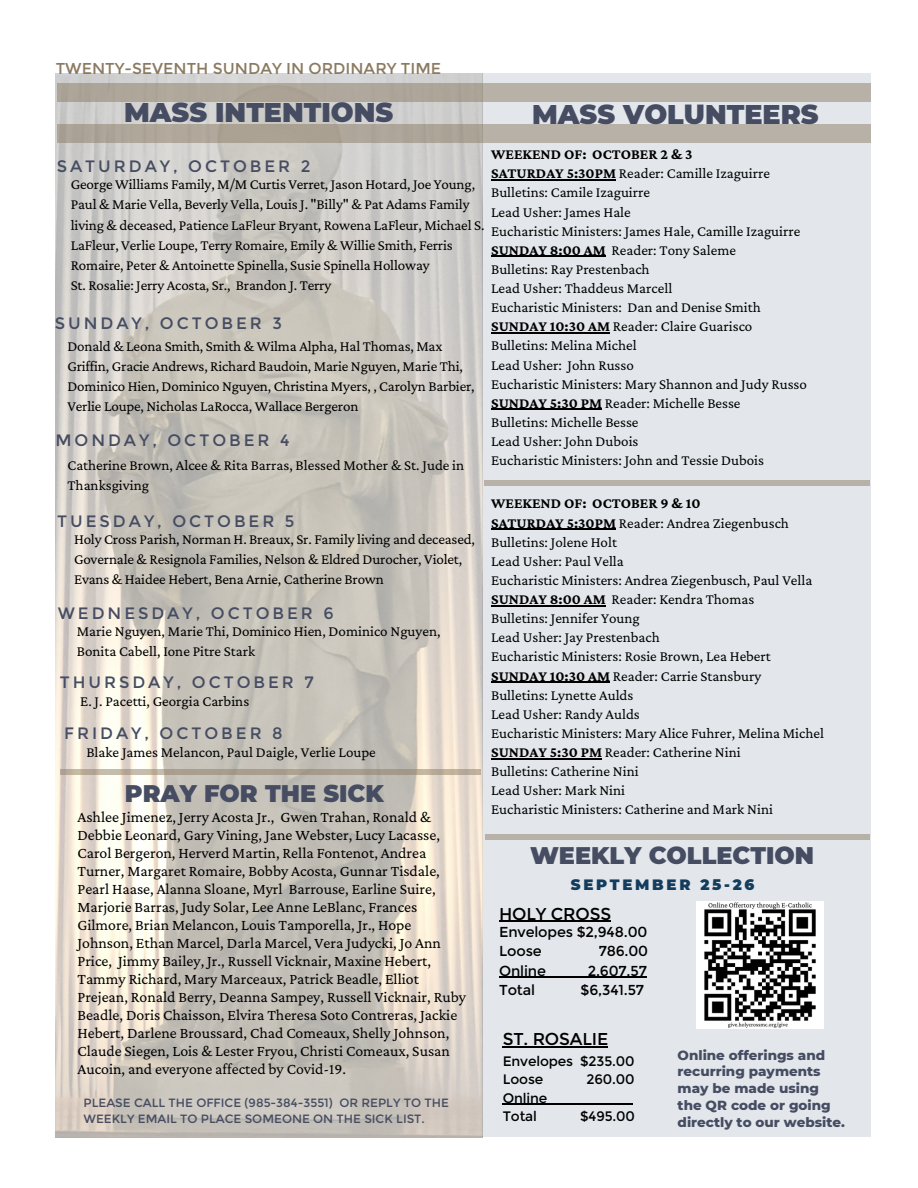
<style>
.page{position:relative;width:918px;height:1188px;background:#fff}
.page>*{position:absolute;margin:0;border:0;box-sizing:border-box;transform-origin:0 0}
.t1{font:900 27px "Montserrat";color:#464d62}
.t2{font:900 24px "Montserrat";color:#464d62}
.t3{font:17.1px "Montserrat";letter-spacing:-.01em;color:#000}
.t4{font:16.5px "Montserrat";letter-spacing:.18em;color:#464d62}
.t5{font:15.75px/18px "Crimson Pro";color:#000}
.t6{font:15.75px "Montserrat";color:#8b7a62}
.t7{font:15px/20.2px "Crimson Pro";color:#000}
.t8{font:700 15px "Crimson Pro";color:#000}
.t9{font:900 15px "Montserrat";letter-spacing:.18em;color:#133c5d}
.t10{font:14.4px "Montserrat";letter-spacing:-.01em;color:#000}
.t11{font:13.65px "Montserrat";letter-spacing:-.01em;color:#000}
.t12{font:800 13.5px/16.8px "Montserrat";color:#464d62}
.t13{font:12px/16px "Montserrat";color:#464d62}
.s1{font-weight:700}
</style>
<div class="page">
<div style="left:482px;top:74px;width:388px;height:1063px;background:#e3e7eb"></div>
<img style="left:56px;top:74px;width:426px;height:1063px">
<div style="left:57px;top:124px;width:814px;height:19px;background:#b1a89c"></div>
<div style="left:57px;top:83px;width:814px;height:19px;background:#b2aa9d"></div>
<svg style="left:60px;top:769px;width:421px;height:5px;background:#b0a493"></svg>
<div style="left:484px;top:480px;width:386px;height:6px;background:#b7b1a7"></div>
<div style="left:485px;top:834px;width:385px;height:6px;background:#b7b1a7"></div>
<hr style="left:499px;top:921px;width:112px;height:1px;background:#000">
<hr style="left:499px;top:977px;width:47px;height:1px;background:#000">
<hr style="left:546px;top:977px;width:42px;height:1px;background:#000">
<hr style="left:588px;top:977px;width:59px;height:1px;background:#000">
<hr style="left:503px;top:1046px;width:105px;height:1px;background:#000">
<hr style="left:503px;top:1104px;width:44px;height:1px;background:#000">
<hr style="left:547px;top:1104px;width:76px;height:1px;background:#000">
<img style="left:696px;top:901px;width:127px;height:128px">
<hr style="left:491px;top:179px;width:125px;height:2px;background:#000">
<hr style="left:491px;top:256px;width:115px;height:1px;background:#000">
<hr style="left:491px;top:332px;width:119px;height:2px;background:#000">
<hr style="left:491px;top:409px;width:111px;height:1px;background:#000">
<hr style="left:491px;top:529px;width:125px;height:1px;background:#000">
<hr style="left:491px;top:605px;width:115px;height:1px;background:#000">
<hr style="left:491px;top:682px;width:119px;height:1px;background:#000">
<hr style="left:491px;top:758px;width:111px;height:1px;background:#000">
<p class="t6" style="left:56px;top:58px;width:387px">TWENTY-SEVENTH SUNDAY IN ORDINARY TIME</p>
<p class="t1" style="left:124px;top:96px;width:271px">MASS INTENTIONS</p>
<p class="t1" style="left:532px;top:97px;width:288px">MASS VOLUNTEERS</p>
<p class="t8" style="left:491px;top:146px;width:203px">WEEKEND OF: OCTOBER 2 &amp; 3</p>
<p class="t7" style="left:491px;top:163px;width:280px"><span class="s1">SATURDAY 5:30PM</span> Reader: Camille Izaguirre</p>
<p class="t7" style="left:491px;top:182px;width:160px">Bulletins: Camile Izaguirre</p>
<p class="t7" style="left:491px;top:201px;width:141px">Lead Usher: James Hale</p>
<p class="t7" style="left:491px;top:220px;width:311px">Eucharistic Ministers: James Hale, Camille Izaguirre</p>
<p class="t7" style="left:491px;top:240px;width:246px"><span class="s1">SUNDAY 8:00 AM</span> Reader: Tony Saleme</p>
<p class="t7" style="left:491px;top:259px;width:160px">Bulletins: Ray Prestenbach</p>
<p class="t7" style="left:491px;top:278px;width:183px">Lead Usher: Thaddeus Marcell</p>
<p class="t7" style="left:491px;top:297px;width:271px">Eucharistic Ministers: Dan and Denise Smith</p>
<p class="t7" style="left:491px;top:316px;width:263px"><span class="s1">SUNDAY 10:30 AM</span> Reader: Claire Guarisco</p>
<p class="t7" style="left:491px;top:335px;width:147px">Bulletins: Melina Michel</p>
<p class="t7" style="left:491px;top:354px;width:144px">Lead Usher: John Russo</p>
<p class="t7" style="left:491px;top:373px;width:317px">Eucharistic Ministers: Mary Shannon and Judy Russo</p>
<p class="t7" style="left:491px;top:393px;width:251px"><span class="s1">SUNDAY 5:30 PM</span> Reader: Michelle Besse</p>
<p class="t7" style="left:491px;top:412px;width:149px">Bulletins: Michelle Besse</p>
<p class="t7" style="left:491px;top:431px;width:149px">Lead Usher: John Dubois</p>
<p class="t7" style="left:491px;top:450px;width:274px">Eucharistic Ministers: John and Tessie Dubois</p>
<p class="t8" style="left:491px;top:495px;width:211px">WEEKEND OF: OCTOBER 9 &amp; 10</p>
<p class="t7" style="left:491px;top:512px;width:299px"><span class="s1">SATURDAY 5:30PM</span> Reader: Andrea Ziegenbusch</p>
<p class="t7" style="left:491px;top:532px;width:127px">Bulletins: Jolene Holt</p>
<p class="t7" style="left:491px;top:551px;width:134px">Lead Usher: Paul Vella</p>
<p class="t7" style="left:491px;top:570px;width:323px">Eucharistic Ministers: Andrea Ziegenbusch, Paul Vella</p>
<p class="t7" style="left:491px;top:589px;width:265px"><span class="s1">SUNDAY 8:00 AM</span> Reader: Kendra Thomas</p>
<p class="t7" style="left:491px;top:608px;width:150px">Bulletins: Jennifer Young</p>
<p class="t7" style="left:491px;top:627px;width:170px">Lead Usher: Jay Prestenbach</p>
<p class="t7" style="left:491px;top:646px;width:281px">Eucharistic Ministers: Rosie Brown, Lea Hebert</p>
<p class="t7" style="left:491px;top:665px;width:272px"><span class="s1">SUNDAY 10:30 AM</span> Reader: Carrie Stansbury</p>
<p class="t7" style="left:491px;top:685px;width:144px">Bulletins: Lynette Aulds</p>
<p class="t7" style="left:491px;top:704px;width:150px">Lead Usher: Randy Aulds</p>
<p class="t7" style="left:491px;top:723px;width:334px">Eucharistic Ministers: Mary Alice Fuhrer, Melina Michel</p>
<p class="t7" style="left:491px;top:742px;width:251px"><span class="s1">SUNDAY 5:30 PM</span> Reader: Catherine Nini</p>
<p class="t7" style="left:491px;top:761px;width:149px">Bulletins: Catherine Nini</p>
<p class="t7" style="left:491px;top:780px;width:135px">Lead Usher: Mark Nini</p>
<p class="t7" style="left:491px;top:799px;width:283px">Eucharistic Ministers: Catherine and Mark Nini</p>
<p class="t4" style="left:57px;top:156px;width:255px">SATURDAY, OCTOBER 2</p>
<p class="t7" style="left:71px;top:174px;width:415px">George Williams Family, M/M Curtis Verret, Jason Hotard, Joe Young, Paul &amp; Marie Vella, Beverly Vella, Louis J. "Billy" &amp; Pat Adams Family living &amp; deceased, Patience LaFleur Bryant, Rowena LaFleur, Michael S.<br>LaFleur, Verlie Loupe, Terry Romaire, Emily &amp; Willie Smith, Ferris Romaire, Peter &amp; Antoinette Spinella, Susie Spinella Holloway</p>
<p class="t7" style="left:71px;top:275px;width:262px">St. Rosalie: Jerry Acosta, Sr., Brandon J. Terry</p>
<p class="t4" style="left:55px;top:314px;width:229px">SUNDAY, OCTOBER 3</p>
<p class="t7" style="left:67px;top:335px;width:409px">Donald &amp; Leona Smith, Smith &amp; Wilma Alpha, Hal Thomas, Max Griffin, Gracie Andrews, Richard Baudoin, Marie Nguyen, Marie Thi, Dominico Hien, Dominico Nguyen, Christina Myers, , Carolyn Barbier, Verlie Loupe, Nicholas LaRocca, Wallace Bergeron</p>
<p class="t4" style="left:55px;top:430px;width:236px">MONDAY, OCTOBER 4</p>
<p class="t7" style="left:68px;top:455px;width:398px">Catherine Brown, Alcee &amp; Rita Barras, Blessed Mother &amp; St. Jude in<br>Thanksgiving</p>
<p class="t4" style="left:57px;top:511px;width:239px">TUESDAY, OCTOBER 5</p>
<p class="t7" style="left:74px;top:529px;width:402px">Holy Cross Parish, Norman H. Breaux, Sr. Family living and deceased,<br>Governale &amp; Resignola Families, Nelson &amp; Eldred Durocher, Violet,<br>Evans &amp; Haidee Hebert, Bena Arnie, Catherine Brown</p>
<p class="t4" style="left:58px;top:603px;width:277px">WEDNESDAY, OCTOBER 6</p>
<p class="t7" style="left:77px;top:621px;width:365px">Marie Nguyen, Marie Thi, Dominico Hien, Dominico Nguyen,</p>
<p class="t7" style="left:77px;top:641px;width:180px">Bonita Cabell, Ione Pitre Stark</p>
<p class="t4" style="left:60px;top:672px;width:255px">THURSDAY, OCTOBER 7</p>
<p class="t7" style="left:80px;top:690px;width:170px">E. J. Pacetti, Georgia Carbins</p>
<p class="t4" style="left:64px;top:723px;width:220px">FRIDAY, OCTOBER 8</p>
<p class="t7" style="left:86px;top:741px;width:291px">Blake James Melancon, Paul Daigle, Verlie Loupe</p>
<p class="t2" style="left:125px;top:779px;width:260px">PRAY FOR THE SICK</p>
<p class="t5" style="left:77px;top:808px;width:390px">Ashlee Jimenez, Jerry Acosta Jr., Gwen Trahan, Ronald &amp; Debbie Leonard, Gary Vining, Jane Webster, Lucy Lacasse, Carol Bergeron, Herverd Martin, Rella Fontenot, Andrea Turner, Margaret Romaire, Bobby Acosta, Gunnar Tisdale, Pearl Haase, Alanna Sloane, Myrl Barrouse, Earline Suire, Marjorie Barras, Judy Solar, Lee Anne LeBlanc, Frances Gilmore, Brian Melancon, Louis Tamporella, Jr., Hope Johnson, Ethan Marcel, Darla Marcel, Vera Judycki, Jo Ann Price, Jimmy Bailey, Jr., Russell Vicknair, Maxine Hebert, Tammy Richard, Mary Marceaux, Patrick Beadle, Elliot Prejean, Ronald Berry, Deanna Sampey, Russell Vicknair, Ruby Beadle, Doris Chaisson, Elvira Theresa Soto Contreras, Jackie Hebert, Darlene Broussard, Chad Comeaux, Shelly Johnson, Claude Siegen, Lois &amp; Lester Fryou, Christi Comeaux, Susan Aucoin, and everyone affected by Covid-19.</p>
<p class="t2" style="left:530px;top:840px;width:286px">WEEKLY COLLECTION</p>
<p class="t9" style="left:571px;top:875px;width:185px">SEPTEMBER 25-26</p>
<p class="t3" style="left:499px;top:903px;width:114px">HOLY CROSS</p>
<p class="t10" style="left:499px;top:923px;width:150px">Envelopes $2,948.00</p>
<p class="t10" style="left:499px;top:942px;width:44px">Loose</p>
<p class="t10" style="left:599px;top:942px;width:51px">786.00</p>
<p class="t10" style="left:499px;top:962px;width:48px">Online</p>
<p class="t10" style="left:588px;top:962px;width:61px">2,607.57</p>
<p class="t10" style="left:499px;top:981px;width:37px">Total</p>
<p class="t10" style="left:581px;top:981px;width:65px">$6,341.57</p>
<p class="t3" style="left:503px;top:1028px;width:107px">ST. ROSALIE</p>
<p class="t11" style="left:503px;top:1053px;width:133px">Envelopes $235.00</p>
<p class="t11" style="left:503px;top:1071px;width:42px">Loose</p>
<p class="t11" style="left:587px;top:1071px;width:50px">260.00</p>
<p class="t11" style="left:503px;top:1090px;width:46px">Online</p>
<p class="t11" style="left:503px;top:1108px;width:36px">Total</p>
<p class="t11" style="left:580px;top:1108px;width:56px">$495.00</p>
<p class="t12" style="left:678px;top:1046px;width:149px">Online offerings and recurring payments may be made using</p>
<p class="t12" style="left:678px;top:1097px;width:169px">the QR code or going directly to our website.</p>
<p class="t13" style="left:84px;top:1095px;width:367px">PLEASE CALL THE OFFICE (985-384-3551) OR REPLY TO THE<br>WEEKLY EMAIL TO PLACE SOMEONE ON THE SICK LIST.</p>
</div>
